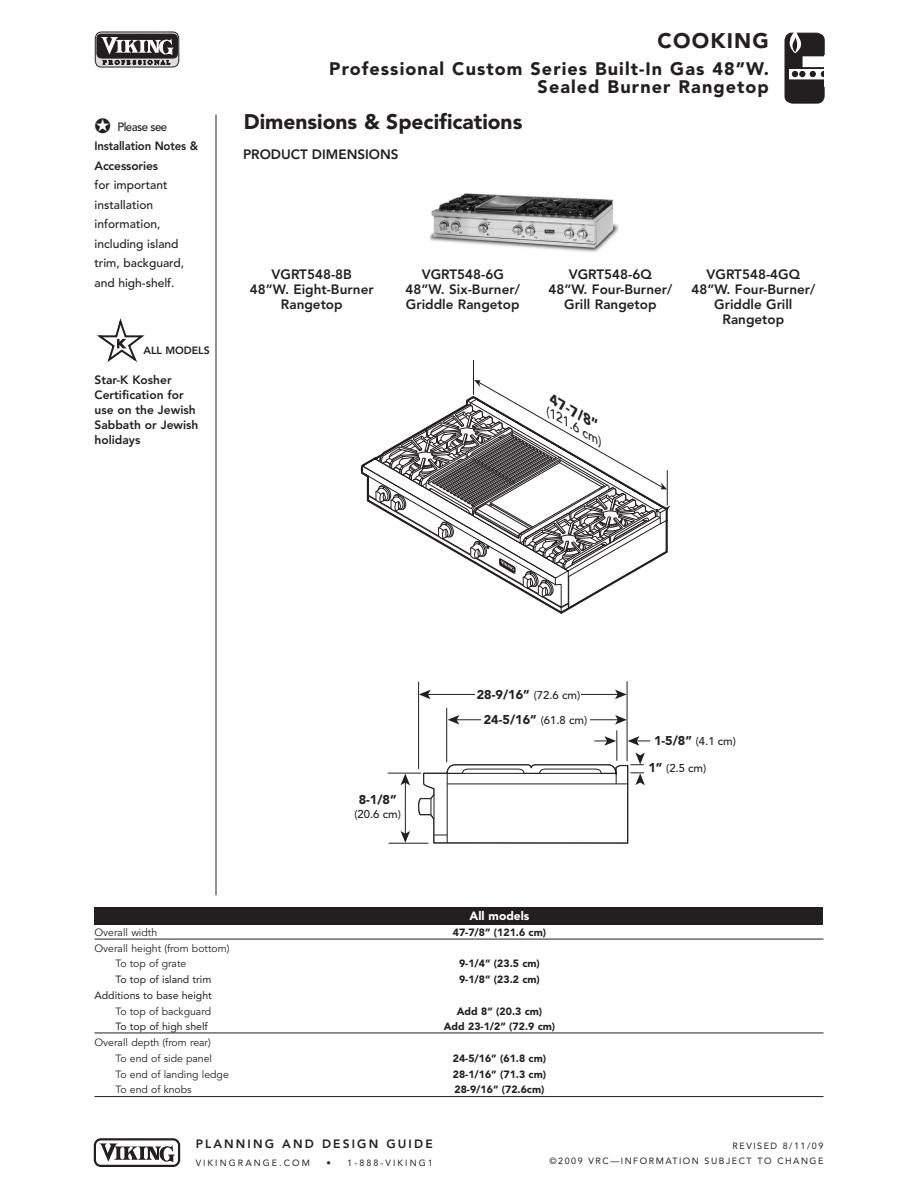
<style>
.page{position:relative;width:918px;height:1188px;background:#fff}
.page>*{position:absolute;margin:0;border:0;box-sizing:border-box;transform-origin:0 0}
.t1{font:900 21px "Avenir";color:#231f20}
.t2{font:900 21px "Avenir";letter-spacing:.06em;color:#231f20}
.t3{font:900 18px/18px "Avenir";letter-spacing:.06em;color:#231f20;text-align:right}
.t4{font:800 13.5px/15px "Avenir";color:#231f20;text-align:center}
.t5{font:italic 900 13.5px "Avenir";color:#231f20;scale:1.15 1}
.t6{font:900 12.75px/25.3px "Avenir";color:#231f20;text-align:center}
.t7{font:500 12px/19.5px "Avenir";color:#231f20}
.t8{font:800 12px/15px "Avenir";color:#231f20}
.t9{font:800 12px/19.5px "Avenir";color:#231f20;scale:.95 1}
.t10{font:800 12px "Avenir";letter-spacing:.175em;color:#231f20}
.t11{font:900 12px "Avenir";color:#fff}
.t12{font:italic 500 11.85px "Avenir";color:#231f20;scale:1.15 1}
.t13{font:500 11.25px "Avenir";color:#231f20}
.t14{font:10.5px/15.8px "Avenir";color:#231f20}
.t15{font:900 10.5px "Avenir";color:#231f20}
.t16{font:10.5px "Avenir";color:#231f20}
.t17{font:800 10.5px "Avenir";color:#231f20}
.t18{font:9px/15px "Avenir";letter-spacing:.165em;color:#231f20;text-align:right}
.t19{font:9px "Avenir";letter-spacing:.23em;color:#231f20}
.s1{font-weight:500}
.s2{font-weight:500;font-size:11.25px}
.s3{font-weight:900;font-size:12.75px}
</style>
<div class="page">
<img style="left:431px;top:193px;width:188px;height:60px">
<svg style="left:785px;top:32px;width:40px;height:71px"></svg>
<hr style="left:216px;top:115px;width:1px;height:780px;background:#231f20">
<svg style="left:94px;top:31px;width:86px;height:37px"></svg>
<svg style="left:95px;top:32px;width:84px;height:35px;background:#6e6c6d"></svg>
<svg style="left:362px;top:380px;width:305px;height:233px"></svg>
<hr style="left:473px;top:360px;width:1px;height:35px;background:#231f20">
<hr style="left:667px;top:470px;width:1px;height:36px;background:#231f20">
<div style="left:94px;top:907px;width:730px;height:18px;background:#231f20"></div>
<hr style="left:94px;top:939px;width:730px;height:1px;background:#231f20">
<hr style="left:94px;top:1033px;width:730px;height:1px;background:#231f20">
<hr style="left:94px;top:1096px;width:730px;height:1px;background:#231f20">
<svg style="left:97px;top:319px;width:48px;height:43px"></svg>
<svg style="left:94px;top:1138px;width:86px;height:29px"></svg>
<hr style="left:418px;top:682px;width:1px;height:87px;background:#231f20">
<hr style="left:388px;top:773px;width:33px;height:1px;background:#231f20">
<hr style="left:389px;top:843px;width:39px;height:1px;background:#231f20">
<hr style="left:405px;top:779px;width:1px;height:57px;background:#231f20">
<hr style="left:627px;top:681px;width:1px;height:80px;background:#231f20">
<hr style="left:616px;top:730px;width:1px;height:31px;background:#231f20">
<svg style="left:401px;top:831px;width:9px;height:12px"></svg>
<svg style="left:401px;top:774px;width:9px;height:11px"></svg>
<hr style="left:422px;top:694px;width:202px;height:1px;background:#231f20">
<div style="left:475px;top:685px;width:106px;height:17px;background:#fff"></div>
<svg style="left:419px;top:690px;width:12px;height:9px"></svg>
<svg style="left:615px;top:690px;width:12px;height:9px"></svg>
<hr style="left:452px;top:719px;width:169px;height:1px;background:#231f20">
<div style="left:481px;top:710px;width:108px;height:18px;background:#fff"></div>
<svg style="left:448px;top:715px;width:12px;height:10px"></svg>
<svg style="left:615px;top:715px;width:12px;height:10px"></svg>
<svg style="left:594px;top:736px;width:22px;height:10px"></svg>
<svg style="left:628px;top:736px;width:22px;height:10px"></svg>
<hr style="left:446px;top:708px;width:1px;height:54px;background:#231f20">
<svg style="left:417px;top:752px;width:228px;height:92px"></svg>
<p class="t9" style="left:94px;top:118px;width:111px">✪ <span class="s1">Please see<br></span>Installation Notes &amp;<br>Accessories</p>
<p class="t7" style="left:94px;top:176px;width:91px">for important installation information, including island trim, backguard, and high-shelf.</p>
<p class="t17" style="left:143px;top:346px;width:68px">ALL MODELS</p>
<p class="t8" style="left:94px;top:373px;width:106px">Star-K Kosher<br>Certification for use on the Jewish<br>Sabbath or Jewish holidays</p>
<h1 class="t2" style="left:657px;top:32px;width:113px">COOKING</h1>
<h2 class="t3" style="left:329px;top:61px;width:441px">Professional Custom Series Built-In Gas 48”W.<br>Sealed Burner Rangetop</h2>
<h1 class="t1" style="left:244px;top:113px;width:280px">Dimensions &amp; Specifications</h1>
<p class="t4" style="left:243px;top:148px;width:157px">PRODUCT DIMENSIONS</p>
<p class="t4" style="left:250px;top:268px;width:125px">VGRT548-8B<br>48”W. Eight-Burner<br>Rangetop</p>
<p class="t4" style="left:406px;top:268px;width:116px">VGRT548-6G<br>48”W. Six-Burner/<br>Griddle Rangetop</p>
<p class="t4" style="left:548px;top:268px;width:126px">VGRT548-6Q<br>48”W. Four-Burner/<br>Grill Rangetop</p>
<p class="t4" style="left:691px;top:268px;width:126px">VGRT548-4GQ<br>48”W. Four-Burner/<br>Griddle Grill<br>Rangetop</p>
<p class="t5" style="left:555px;top:394px;width:50px;rotate:30deg">47-7/8”</p>
<p class="t12" style="left:551px;top:407px;width:57px;rotate:30deg">(121.6 cm)</p>
<p class="t6" style="left:359px;top:788px;width:40px">8-1/8”</p>
<p class="t13" style="left:355px;top:810px;width:48px">(20.6 cm)</p>
<p class="t6" style="left:477px;top:683px;width:112px">28-9/16” <span class="s2">(72.6 cm)<br></span>24-5/16” <span class="s2">(61.8 cm)</span></p>
<p class="t11" style="left:470px;top:911px;width:61px">All models</p>
<p class="t13" style="left:654px;top:736px;width:83px"><span class="s3">1-5/8”</span> (4.1 cm)</p>
<p class="t13" style="left:648px;top:764px;width:59px"><span class="s3">1”</span> (2.5 cm)</p>
<p class="t14" style="left:94px;top:925px;width:64px">Overall width</p>
<p class="t15" style="left:453px;top:928px;width:95px">47-7/8” (121.6 cm)</p>
<p class="t14" style="left:116px;top:941px;width:115px;text-indent:-21px">Overall height (from bottom)<br>To top of grate</p>
<p class="t15" style="left:459px;top:959px;width:82px">9-1/4” (23.5 cm)</p>
<p class="t16" style="left:116px;top:975px;width:97px">To top of island trim</p>
<p class="t15" style="left:459px;top:975px;width:82px">9-1/8” (23.2 cm)</p>
<p class="t16" style="left:95px;top:991px;width:119px">Additions to base height</p>
<p class="t14" style="left:116px;top:1004px;width:97px">To top of backguard</p>
<p class="t15" style="left:457px;top:1007px;width:87px">Add 8” (20.3 cm)</p>
<p class="t16" style="left:116px;top:1022px;width:94px">To top of high shelf</p>
<p class="t15" style="left:444px;top:1022px;width:113px">Add 23-1/2” (72.9 cm)</p>
<p class="t14" style="left:95px;top:1035px;width:119px;text-align:right">Overall depth (from rear)<br>To end of side panel</p>
<p class="t15" style="left:453px;top:1054px;width:95px">24-5/16” (61.8 cm)</p>
<p class="t14" style="left:116px;top:1067px;width:115px">To end of landing ledge</p>
<p class="t15" style="left:453px;top:1070px;width:95px">28-1/16” (71.3 cm)</p>
<p class="t14" style="left:116px;top:1083px;width:78px">To end of knobs</p>
<p class="t15" style="left:455px;top:1085px;width:91px">28-9/16” (72.6cm)</p>
<p class="t10" style="left:196px;top:1139px;width:238px">PLANNING AND DESIGN GUIDE</p>
<p class="t19" style="left:196px;top:1159px;width:116px">VIKINGRANGE.COM</p>
<p class="t19" style="left:326px;top:1159px;width:108px">• 1-888-VIKING1</p>
<p class="t18" style="left:550px;top:1139px;width:275px">REVISED 8/11/09<br>©2009 VRC—INFORMATION SUBJECT TO CHANGE</p>
</div>
